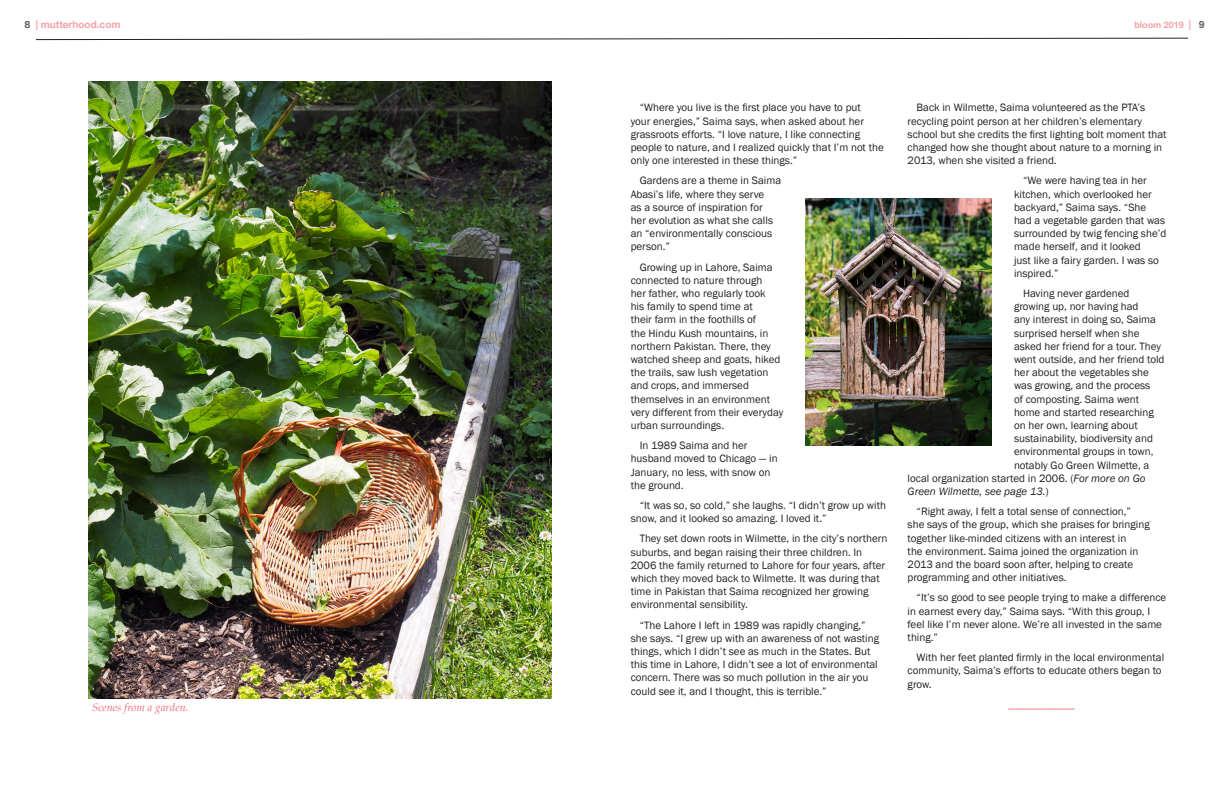
<style>
.page{position:relative;width:1224px;height:792px;background:#fff}
.page>*{position:absolute;margin:0;border:0;box-sizing:border-box;transform-origin:0 0}
.Body_Copy_-_sans{font:11px/13.2px "Franklin Gothic";color:#231f20}
.Body_Copy_-_sans-2{font:italic 11px "Franklin Gothic";color:#231f20}
.Short_Blurb_Subhead{font:italic 11px "Palatino";color:#f66a75}
.Body_Copy_-_sans-3{font:11px "Franklin Gothic";color:#f66a75}
.t1{font:700 10px "Helvetica Neue";color:#f6a1a7}
.t2{font:700 9px "Helvetica Neue";color:#f6a1a7}
.s1{font-family:"Aktiv Grotesk";color:#636366}
.s2{font-size:10px}
.s3{font-family:"Aktiv Grotesk";font-size:10px;color:#636366}
.s4{font-style:italic}
.s5{font-style:normal}
</style>
<div class="page">
<svg style="left:36px;top:38px;width:1152px;height:2px"></svg>
<img style="left:89px;top:82px;width:462px;height:616px">
<img style="left:806px;top:198px;width:186px;height:248px">
<p class="t1" style="left:24px;top:17px;width:98px"><span class="s1">8</span> | mutterhood.com</p>
<p class="t2" style="left:1134px;top:18px;width:72px">bloom 2019 <span class="s2">|</span> <span class="s3">9</span></p>
<p class="Short_Blurb_Subhead" style="left:92px;top:699px;width:98px">Scenes from a garden.</p>
<p class="Body_Copy_-_sans" style="left:631px;top:101px;width:255px;text-indent:9px">“Where you live is the first place you have to put<br>your energies,” Saima says, when asked about her grassroots efforts. “I love nature, I like connecting people to nature, and I realized quickly that I’m not the only one interested in these things.”</p>
<p class="Body_Copy_-_sans" style="left:631px;top:174px;width:152px;text-indent:9px">Gardens are a theme in Saima<br>Abasi’s life, where they serve<br>as a source of inspiration for<br>her evolution as what she calls an “environmentally conscious person.”</p>
<p class="Body_Copy_-_sans" style="left:631px;top:261px;width:154px;text-indent:9px">Growing up in Lahore, Saima connected to nature through<br>her father, who regularly took<br>his family to spend time at<br>their farm in the foothills of<br>the Hindu Kush mountains, in northern Pakistan. There, they watched sheep and goats, hiked the trails, saw lush vegetation and crops, and immersed themselves in an environment very different from their everyday urban surroundings.</p>
<p class="Body_Copy_-_sans" style="left:631px;top:439px;width:148px;text-indent:9px">In 1989 Saima and her husband moved to Chicago — in<br>January, no less, with snow on the ground.</p>
<p class="Body_Copy_-_sans" style="left:631px;top:499px;width:257px;text-indent:9px">“It was so, so cold,” she laughs. “I didn’t grow up with snow, and it looked so amazing. I loved it.”</p>
<p class="Body_Copy_-_sans" style="left:631px;top:532px;width:258px;text-indent:9px">They set down roots in Wilmette, in the city’s northern suburbs, and began raising their three children. In 2006 the family returned to Lahore for four years, after which they moved back to Wilmette. It was during that time in Pakistan that Saima recognized her growing environmental sensibility.</p>
<p class="Body_Copy_-_sans" style="left:631px;top:619px;width:250px;text-indent:9px">“The Lahore I left in 1989 was rapidly changing,” she says. “I grew up with an awareness of not wasting things, which I didn’t see as much in the States. But this time in Lahore, I didn’t see a lot of environmental concern. There was so much pollution in the air you could see it, and I thought, this is terrible.”</p>
<p class="Body_Copy_-_sans" style="left:908px;top:101px;width:260px;text-indent:9px">Back in Wilmette, Saima volunteered as the PTA’s recycling point person at her children’s elementary school but she credits the first lighting bolt moment that changed how she thought about nature to a morning in 2013, when she visited a friend.</p>
<p class="Body_Copy_-_sans" style="left:1014px;top:174px;width:154px;text-indent:9px">“We were having tea in her kitchen, which overlooked her backyard,” Saima says. “She had a vegetable garden that was surrounded by twig fencing she’d made herself, and it looked<br>just like a fairy garden. I was so inspired.”</p>
<p class="Body_Copy_-_sans" style="left:1023px;top:287px;width:108px">Having never gardened</p>
<p class="Body_Copy_-_sans" style="left:1014px;top:300px;width:126px">growing up, nor having had</p>
<p class="Body_Copy_-_sans" style="left:1014px;top:313px;width:144px">any interest in doing so, Saima</p>
<p class="Body_Copy_-_sans" style="left:1014px;top:327px;width:127px">surprised herself when she</p>
<p class="Body_Copy_-_sans" style="left:1014px;top:340px;width:148px">asked her friend for a tour. They</p>
<p class="Body_Copy_-_sans" style="left:1014px;top:353px;width:152px">went outside, and her friend told</p>
<p class="Body_Copy_-_sans" style="left:1014px;top:366px;width:136px">her about the vegetables she</p>
<p class="Body_Copy_-_sans" style="left:1014px;top:379px;width:138px">was growing, and the process</p>
<p class="Body_Copy_-_sans" style="left:1014px;top:393px;width:127px">of composting. Saima went</p>
<p class="Body_Copy_-_sans" style="left:1014px;top:406px;width:141px">home and started researching</p>
<p class="Body_Copy_-_sans" style="left:1014px;top:419px;width:125px">on her own, learning about</p>
<p class="Body_Copy_-_sans" style="left:1014px;top:432px;width:140px">sustainability, biodiversity and</p>
<p class="Body_Copy_-_sans" style="left:1014px;top:445px;width:141px">environmental groups in town,</p>
<p class="Body_Copy_-_sans" style="left:1014px;top:459px;width:137px">notably Go Green Wilmette, a</p>
<p class="Body_Copy_-_sans" style="left:908px;top:472px;width:239px">local organization started in 2006. (<span class="s4">For more on Go</span></p>
<p class="Body_Copy_-_sans-2" style="left:908px;top:484px;width:143px">Green Wilmette, see page 13.<span class="s5">)</span></p>
<p class="Body_Copy_-_sans" style="left:908px;top:505px;width:244px;text-indent:9px">“Right away, I felt a total sense of connection,” she says of the group, which she praises for bringing together like-minded citizens with an interest in<br>the environment. Saima joined the organization in 2013 and the board soon after, helping to create programming and other initiatives.</p>
<p class="Body_Copy_-_sans" style="left:908px;top:591px;width:260px;text-indent:9px">“It’s so good to see people trying to make a difference in earnest every day,” Saima says. “With this group, I feel like I’m never alone. We’re all invested in the same thing.”</p>
<p class="Body_Copy_-_sans" style="left:908px;top:651px;width:258px;text-indent:9px">With her feet planted firmly in the local environmental community, Saima’s efforts to educate others began to grow.</p>
<p class="Body_Copy_-_sans-3" style="left:1009px;top:697px;width:67px">____________</p>
</div>
